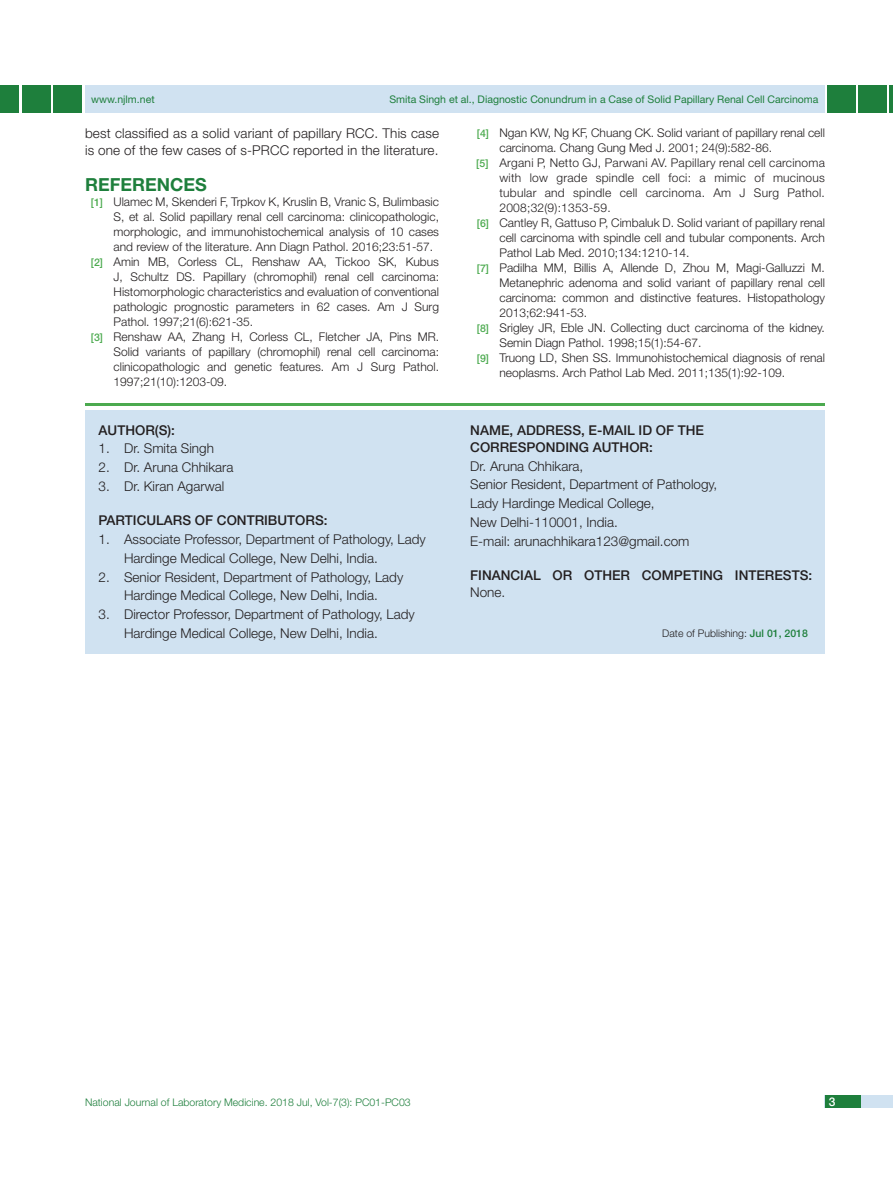
<style>
.page{position:relative;width:893px;height:1191px;background:#fff}
.page>*{position:absolute;margin:0;border:0;box-sizing:border-box;transform-origin:0 0}
.Heading{font:700 18px "Helvetica Neue";color:#1e7f3c}
.Body_Text{font:300 13.5px/18.8px "Helvetica Neue";color:#231f20}
.t1{font:500 13.5px "Helvetica Neue";color:#231f20}
.Refrence{font:300 12px/15px "Helvetica Neue";color:#231f20;text-align:justify}
.t2{font:500 12px "Helvetica Neue";color:#fff}
.t3{font:10.5px "Helvetica Neue";color:#1e7f3c}
.t4{font:300 10.5px "Helvetica Neue";color:#1e7f3c}
.t5{font:300 10.5px "Helvetica Neue";color:#231f20}
.s1{font-weight:500;font-size:10.5px;color:#4caa4f}
.s2{font-weight:500;color:#1e7f3c}
</style>
<div class="page">
<div style="left:85px;top:85px;width:740px;height:28px;background:#d0e2f1"></div>
<div style="left:0;top:85px;width:19px;height:28px;background:#1e7f3c"></div>
<div style="left:22px;top:85px;width:29px;height:28px;background:#1e7f3c"></div>
<hr style="left:889px;top:85px;width:4px;height:28px;background:#1e7f3c">
<div style="left:858px;top:85px;width:29px;height:28px;background:#1e7f3c"></div>
<div style="left:825px;top:1095px;width:68px;height:13px;background:#d0e2f1"></div>
<div style="left:825px;top:1095px;width:35px;height:13px;background:#1e7f3c"></div>
<div style="left:53px;top:85px;width:29px;height:28px;background:#1e7f3c"></div>
<div style="left:827px;top:85px;width:29px;height:28px;background:#1e7f3c"></div>
<div style="left:85px;top:410px;width:740px;height:243px;background:#d0e2f1"></div>
<hr style="left:85px;top:403px;width:740px;height:3px;background:#4caa4f">
<p class="t3" style="left:91px;top:93px;width:65px">www.njlm.net</p>
<p class="t3" style="left:389px;top:93px;width:431px">Smita Singh et al., Diagnostic Conundrum in a Case of Solid Papillary Renal Cell Carcinoma</p>
<p class="Body_Text" style="left:85px;top:124px;width:355px;line-height:17.2px">best classified as a solid variant of papillary RCC. This case is one of the few cases of s-PRCC reported in the literature.</p>
<p class="Heading" style="left:85px;top:174px;width:123px">REFERENCES</p>
<p class="Refrence" style="left:114px;top:194px;width:327px;text-indent:-23px"><span class="s1">[1]</span> Ulamec M, Skenderi F, Trpkov K, Kruslin B, Vranic S, Bulimbasic S, et al. Solid papillary renal cell carcinoma: clinicopathologic, morphologic, and immunohistochemical analysis of 10 cases and review of the literature. Ann Diagn Pathol. 2016;23:51-57.</p>
<p class="Refrence" style="left:114px;top:254px;width:327px;text-indent:-23px"><span class="s1">[2]</span> Amin MB, Corless CL, Renshaw AA, Tickoo SK, Kubus J, Schultz DS. Papillary (chromophil) renal cell carcinoma:<br>Histomorphologic characteristics and evaluation of conventional pathologic prognostic parameters in 62 cases. Am J Surg Pathol. 1997;21(6):621-35.</p>
<p class="Refrence" style="left:114px;top:329px;width:327px;text-indent:-23px"><span class="s1">[3]</span> Renshaw AA, Zhang H, Corless CL, Fletcher JA, Pins MR.<br>Solid variants of papillary (chromophil) renal cell carcinoma: clinicopathologic and genetic features. Am J Surg Pathol.<br>1997;21(10):1203-09.</p>
<p class="t1" style="left:99px;top:422px;width:10px">AUTH</p>
<p class="t1" style="left:135px;top:422px;width:41px">OR(S):</p>
<p class="Body_Text" style="left:99px;top:439px;width:117px">1. Dr. Smita Singh</p>
<p class="Body_Text" style="left:99px;top:458px;width:136px">2. Dr. Aruna Chhikara</p>
<p class="Body_Text" style="left:99px;top:476px;width:127px">3. Dr. Kiran Agarwal</p>
<p class="t1" style="left:99px;top:512px;width:17px">PARTI</p>
<p class="t1" style="left:137px;top:512px;width:20px">CULAR</p>
<p class="t1" style="left:182px;top:512px;width:63px">S OF CONTRI</p>
<p class="t1" style="left:268px;top:512px;width:61px">BUTORS:</p>
<p class="Body_Text" style="left:124px;top:530px;width:303px;text-indent:-26px">1. Associate Professor, Department of Pathology, Lady<br>Hardinge Medical College, New Delhi, India.</p>
<p class="Body_Text" style="left:99px;top:567px;width:306px;text-align:center">2. Senior Resident, Department of Pathology, Lady<br>Hardinge Medical College, New Delhi, India.</p>
<p class="Body_Text" style="left:124px;top:605px;width:292px;text-indent:-26px">3. Director Professor, Department of Pathology, Lady<br>Hardinge Medical College, New Delhi, India.</p>
<p class="Refrence" style="left:499px;top:125px;width:327px;text-indent:-23px"><span class="s1">[4]</span> Ngan KW, Ng KF, Chuang CK. Solid variant of papillary renal cell carcinoma. Chang Gung Med J. 2001; 24(9):582-86.</p>
<p class="Refrence" style="left:499px;top:155px;width:327px;text-indent:-23px"><span class="s1">[5]</span> Argani P, Netto GJ, Parwani AV. Papillary renal cell carcinoma with low grade spindle cell foci: a mimic of mucinous tubular and spindle cell carcinoma. Am J Surg Pathol.<br>2008;32(9):1353-59.</p>
<p class="Refrence" style="left:499px;top:215px;width:327px;text-indent:-23px"><span class="s1">[6]</span> Cantley R, Gattuso P, Cimbaluk D. Solid variant of papillary renal cell carcinoma with spindle cell and tubular components. Arch Pathol Lab Med. 2010;134:1210-14.</p>
<p class="Refrence" style="left:499px;top:260px;width:327px;text-indent:-23px"><span class="s1">[7]</span> Padilha MM, Billis A, Allende D, Zhou M, Magi-Galluzzi M.<br>Metanephric adenoma and solid variant of papillary renal cell carcinoma: common and distinctive features. Histopathology 2013;62:941-53.</p>
<p class="Refrence" style="left:499px;top:320px;width:327px;text-indent:-23px"><span class="s1">[8]</span> Srigley JR, Eble JN. Collecting duct carcinoma of the kidney.<br>Semin Diagn Pathol. 1998;15(1):54-67.</p>
<p class="Refrence" style="left:499px;top:350px;width:327px;text-indent:-23px"><span class="s1">[9]</span> Truong LD, Shen SS. Immunohistochemical diagnosis of renal neoplasms. Arch Pathol Lab Med. 2011;135(1):92-109.</p>
<p class="t1" style="left:470px;top:422px;width:11px">NAM</p>
<p class="t1" style="left:501px;top:422px;width:111px">E, ADDRESS, E-MAIL</p>
<p class="t1" style="left:639px;top:422px;width:67px">ID OF THE</p>
<p class="t1" style="left:470px;top:439px;width:104px">CORRESPONDING</p>
<p class="t1" style="left:593px;top:439px;width:10px">AUTH</p>
<p class="t1" style="left:629px;top:439px;width:25px">OR:</p>
<p class="Body_Text" style="left:470px;top:456px;width:115px">Dr. Aruna Chhikara,</p>
<p class="Body_Text" style="left:470px;top:475px;width:249px">Senior Resident, Department of Pathology,</p>
<p class="Body_Text" style="left:470px;top:493px;width:186px">Lady Hardinge Medical College,</p>
<p class="Body_Text" style="left:470px;top:512px;width:149px">New Delhi-110001, India.</p>
<p class="Body_Text" style="left:470px;top:531px;width:221px">E-mail: arunachhikara123@gmail.com</p>
<p class="t1" style="left:470px;top:567px;width:230px">FINANCIAL OR OTH ER COMPETING</p>
<p class="t1" style="left:735px;top:567px;width:79px">INTERESTS:</p>
<p class="Body_Text" style="left:470px;top:583px;width:37px">None.</p>
<p class="t5" style="left:662px;top:627px;width:147px">Date of Publishing: <span class="s2">JUL 01, 2018</span></p>
<p class="t4" style="left:85px;top:1096px;width:327px">National Journal of Laboratory Medicine. 2018 Jul, Vol-7(3): PC01-PC03</p>
<p class="t2" style="left:829px;top:1094px;width:8px">3</p>
</div>
